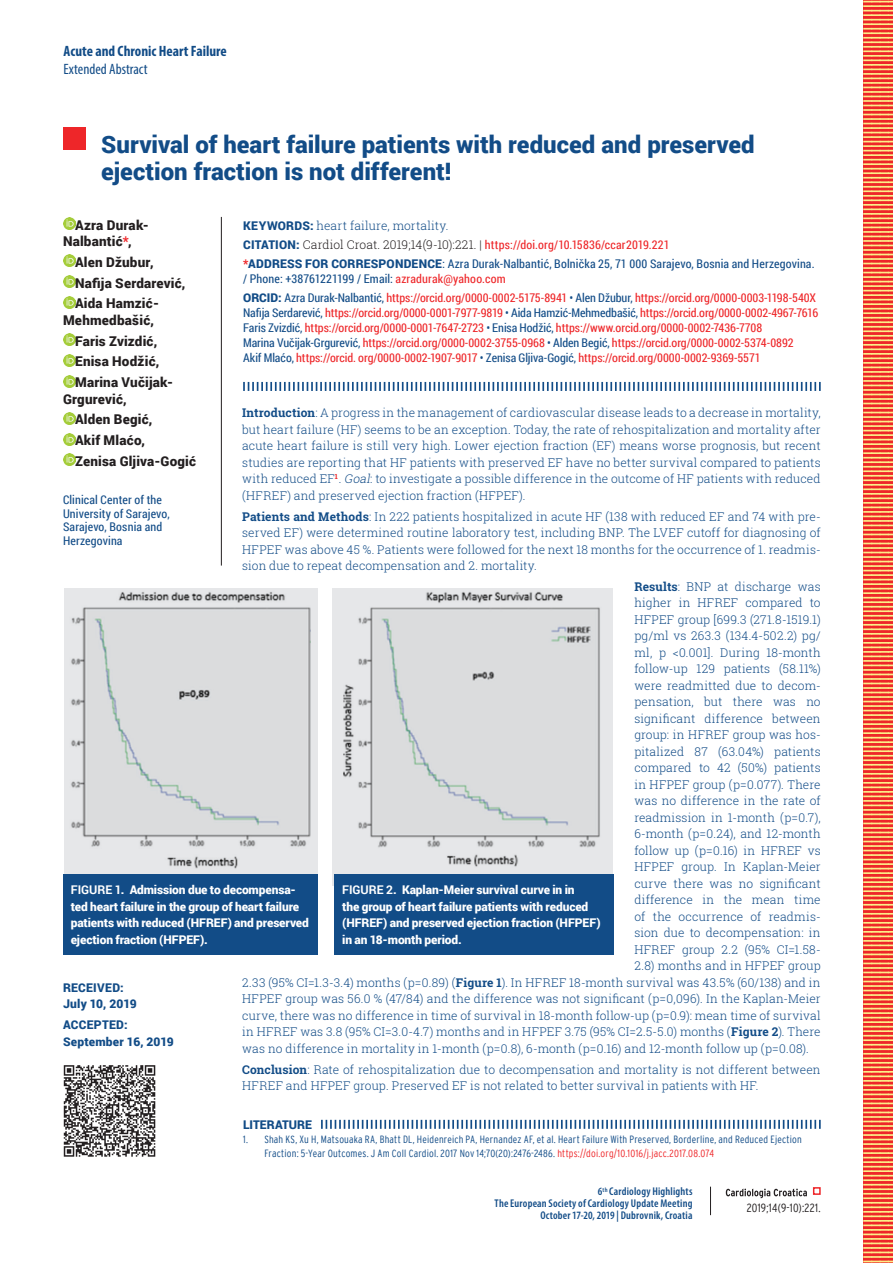
<style>
.page{position:relative;width:893px;height:1263px;background:#fff}
.page>*{position:absolute;margin:0;border:0;box-sizing:border-box;transform-origin:0 0}
.t1{font:900 24px/27px "Roboto";color:#124c87}
.t2{font:700 condensed 15px "Myriad Pro";color:#124c87}
.t3{font:condensed 15px "Myriad Pro";color:#124c87}
.t4{font:900 13.5px/20.7px "Roboto";letter-spacing:.015em;color:#231f20}
.t5{font:300 12px/16.5px "Roboto Slab";letter-spacing:.01em;color:#124c87;text-align:justify}
.t6{font:12px/15px "Roboto Condensed";letter-spacing:-.005em;color:#ee2629}
.t7{font:900 12px/16.5px "Roboto";letter-spacing:-.01em;color:#fff}
.t8{font:12px/13.5px "Roboto Condensed";letter-spacing:.015em;color:#124c87}
.t9{font:12px "Roboto Condensed";letter-spacing:.015em;color:#ee2629}
.t10{font:900 12px/16.5px "Roboto";letter-spacing:.015em;color:#124c87}
.t11{font:300 condensed 12px "Interstate";letter-spacing:.02em;color:#231f20}
.t12{font:600 condensed 11.25px/12px "Myriad Pro";letter-spacing:.015em;color:#124c87;text-align:right}
.t13{font:300 condensed 10.5px/13.5px "Interstate";letter-spacing:.02em;color:#124c87}
.s1{color:#ee2629}
.s2{font-family:"Roboto";font-weight:900}
.s3{font-family:"Roboto";font-weight:900;color:#124c87}
.s4{font-family:"Roboto Slab";font-weight:300;color:#231f20}
.s5{font-family:"Roboto"}
.s6{color:#124c87}
.s7{font-weight:700}
.s8{font-style:italic}
</style>
<div class="page">
<svg style="left:726px;top:1188px;width:81px;height:10px"></svg>
<div style="left:813px;top:1187px;width:8px;height:8px;border:2px solid #ee2629"></div>
<svg style="left:710px;top:1187px;width:1px;height:28px"></svg>
<svg style="left:863px;top:0;width:30px;height:1263px;background:#f26e4b"></svg>
<div style="left:64px;top:128px;width:22px;height:22px;background:#ee2629"></div>
<svg style="left:63px;top:217px;width:12px;height:13px"></svg>
<svg style="left:63px;top:255px;width:12px;height:12px"></svg>
<svg style="left:63px;top:275px;width:12px;height:13px"></svg>
<svg style="left:63px;top:296px;width:12px;height:12px"></svg>
<svg style="left:63px;top:333px;width:12px;height:13px"></svg>
<svg style="left:63px;top:354px;width:12px;height:12px"></svg>
<svg style="left:63px;top:375px;width:12px;height:12px"></svg>
<svg style="left:63px;top:412px;width:12px;height:12px"></svg>
<svg style="left:63px;top:433px;width:12px;height:12px"></svg>
<svg style="left:63px;top:454px;width:12px;height:12px"></svg>
<hr style="left:221px;top:217px;width:1px;height:349px;background:#231f20">
<svg style="left:243px;top:382px;width:578px;height:9px"></svg>
<svg style="left:321px;top:1120px;width:500px;height:9px"></svg>
<div style="left:64px;top:588px;width:253px;height:298px;background:#e6e7e9"></div>
<img style="left:71px;top:592px;width:239px;height:277px">
<div style="left:332px;top:588px;width:281px;height:298px;background:#e6e7e9"></div>
<img style="left:343px;top:591px;width:257px;height:276px">
<div style="left:64px;top:874px;width:254px;height:80px;background:#124c87"></div>
<div style="left:334px;top:874px;width:279px;height:80px;background:#124c87"></div>
<svg style="left:64px;top:1065px;width:91px;height:92px"></svg>
<p class="t2" style="left:64px;top:42px;width:165px">Acute and Chronic Heart Failure</p>
<p class="t3" style="left:64px;top:60px;width:85px">Extended Abstract</p>
<h1 class="t1" style="left:101px;top:130px;width:655px">Survival of heart failure patients with reduced and preserved ejection fraction is not different!</h1>
<p class="t4" style="left:63px;top:216px;width:87px;line-height:16.5px;text-indent:12px">Azra Durak-<br>Nalbantić<span class="s1">*</span>,</p>
<p class="t4" style="left:75px;top:251px;width:112px">Alen Džubur,<br>Nafija Serdarević,<br>Aida Hamzić-</p>
<p class="t4" style="left:75px;top:309px;width:100px;text-indent:-12px">Mehmedbašić,<br>Faris Zvizdić,<br>Enisa Hodžić,<br>Marina Vučijak-</p>
<p class="t4" style="left:75px;top:388px;width:123px;text-indent:-12px">Grgurević,<br>Alden Begić,<br>Akif Mlaćo,<br>Zenisa Gljiva-Gogić</p>
<p class="t8" style="left:63px;top:493px;width:108px">Clinical Center of the<br>University of Sarajevo,<br>Sarajevo, Bosnia and<br>Herzegovina</p>
<p class="t5" style="left:243px;top:217px;width:207px"><span class="s2">KEYWORDS:</span> heart failure, mortality.</p>
<p class="t9" style="left:243px;top:236px;width:428px"><span class="s3">CITATION:</span> <span class="s4">Cardiol Croat. 2019;14(9-10):221. |</span> https://doi.org/10.15836/ccar2019.221</p>
<p class="t10" style="left:243px;top:255px;width:106px"><span class="s1">*</span>Address for corr</p>
<p class="t8" style="left:243px;top:256px;width:573px;line-height:15px;text-indent:121px"><span class="s2">espondence</span><span class="s5">:</span> Azra Durak-Nalbantić, Bolnička 25, 71 000 Sarajevo, Bosnia and Herzegovina. / Phone: +38761221199 / Email: <span class="s1">azradurak@yahoo.com</span></p>
<p class="t6" style="left:243px;top:290px;width:576px"><span class="s3">ORCID:</span> <span class="s6">Azra Durak-Nalbantić,</span> https://orcid.org/0000-0002-5175-8941 <span class="s6">• Alen Džubur,</span> https://orcid.org/0000-0003-1198-540X <span class="s6">Nafija Serdarević,</span> https://orcid.org/0000-0001-7977-9819 <span class="s6">• Aida Hamzić-Mehmedbašić,</span> https://orcid.org/0000-0002-4967-7616<br><span class="s6">Faris Zvizdić,</span> https://orcid.org/0000-0001-7647-2723 <span class="s6">• Enisa Hodžić,</span> https://www.orcid.org/0000-0002-7436-7708<br><span class="s6">Marina Vučijak-Grgurević,</span> https://orcid.org/0000-0002-3755-0968 <span class="s6">• Alden Begić,</span> https://orcid.org/0000-0002-5374-0892<br><span class="s6">Akif Mlaćo,</span> https://orcid. org/0000-0002-1907-9017 <span class="s6">• Zenisa Gljiva-Gogić,</span> https://orcid.org/0000-0002-9369-5571</p>
<p class="t5" style="left:242px;top:404px;width:580px"><span class="s7">Introduction</span>: A progress in the management of cardiovascular disease leads to a decrease in mortality, but heart failure (HF) seems to be an exception. Today, the rate of rehospitalization and mortality after acute heart failure is still very high. Lower ejection fraction (EF) means worse prognosis, but recent studies are reporting that HF patients with preserved EF have no better survival compared to patients with reduced EF<sup>1</sup>. <span class="s8">Goal</span>: to investigate a possible difference in the outcome of HF patients with reduced (HFREF) and preserved ejection fraction (HFPEF).</p>
<p class="t5" style="left:242px;top:508px;width:580px"><span class="s7">Patients and Methods</span>: In 222 patients hospitalized in acute HF (138 with reduced EF and 74 with pre&shy;served EF) were determined routine laboratory test, including BNP. The LVEF cutoff for diagnosing of HFPEF was above 45 %. Patients were followed for the next 18 months for the occurrence of 1. readmis&shy;sion due to repeat decompensation and 2. mortality.</p>
<p class="t5" style="left:634px;top:578px;width:188px"><span class="s7">Results</span>: BNP at discharge was</p>
<p class="t5" style="left:634px;top:594px;width:188px">higher in HFREF compared to</p>
<p class="t5" style="left:634px;top:611px;width:188px">HFPEF group [699.3 (271.8-1519.1)</p>
<p class="t5" style="left:634px;top:627px;width:188px">pg/ml vs 263.3 (134.4-502.2) pg/</p>
<p class="t5" style="left:634px;top:644px;width:188px">ml, p &lt;0.001]. During 18-month</p>
<p class="t5" style="left:634px;top:660px;width:188px">follow-up 129 patients (58.11%)</p>
<p class="t5" style="left:634px;top:677px;width:188px">were readmitted due to decom-</p>
<p class="t5" style="left:634px;top:693px;width:188px">pensation, but there was no</p>
<p class="t5" style="left:634px;top:710px;width:188px">significant difference between</p>
<p class="t5" style="left:634px;top:726px;width:188px">group: in HFREF group was hos-</p>
<p class="t5" style="left:634px;top:743px;width:188px">pitalized 87 (63.04%) patients</p>
<p class="t5" style="left:634px;top:759px;width:188px">compared to 42 (50%) patients</p>
<p class="t5" style="left:634px;top:776px;width:188px">in HFPEF group (p=0.077). There</p>
<p class="t5" style="left:634px;top:792px;width:188px">was no difference in the rate of</p>
<p class="t5" style="left:634px;top:809px;width:188px">readmission in 1-month (p=0.7),</p>
<p class="t5" style="left:634px;top:825px;width:188px">6-month (p=0.24), and 12-month</p>
<p class="t5" style="left:634px;top:842px;width:188px">follow up (p=0.16) in HFREF vs</p>
<p class="t5" style="left:634px;top:858px;width:188px">HFPEF group. In Kaplan-Meier</p>
<p class="t5" style="left:634px;top:875px;width:188px">curve there was no significant</p>
<p class="t5" style="left:634px;top:891px;width:188px">difference in the mean time</p>
<p class="t5" style="left:634px;top:908px;width:188px">of the occurrence of readmis-</p>
<p class="t5" style="left:634px;top:924px;width:188px">sion due to decompensation: in</p>
<p class="t5" style="left:634px;top:941px;width:188px">HFREF group 2.2 (95% CI=1.58-</p>
<p class="t5" style="left:634px;top:957px;width:188px">2.8) months and in HFPEF group</p>
<p class="t5" style="left:242px;top:974px;width:580px">2.33 (95% CI=1.3-3.4) months (p=0.89) (<span class="s7">Figure 1</span>). In HFREF 18-month survival was 43.5% (60/138) and in</p>
<p class="t5" style="left:242px;top:990px;width:580px">HFPEF group was 56.0 % (47/84) and the difference was not significant (p=0,096). In the Kaplan-Meier</p>
<p class="t5" style="left:242px;top:1007px;width:580px">curve, there was no difference in time of survival in 18-month follow-up (p=0.9): mean time of survival</p>
<p class="t5" style="left:242px;top:1023px;width:580px">in HFREF was 3.8 (95% CI=3.0-4.7) months and in HFPEF 3.75 (95% CI=2.5-5.0) months (<span class="s7">Figure 2</span>). There</p>
<p class="t5" style="left:242px;top:1040px;width:568px">was no difference in mortality in 1-month (p=0.8), 6-month (p=0.16) and 12-month follow up (p=0.08).</p>
<p class="t5" style="left:242px;top:1061px;width:580px"><span class="s7">Conclusion</span>: Rate of rehospitalization due to decompensation and mortality is not different between<br>HFREF and HFPEF group. Preserved EF is not related to better survival in patients with HF.</p>
<p class="t7" style="left:71px;top:881px;width:240px"><span class="s7">FIGURE 1</span>. Admission due to decompensa&shy;ted heart failure in the group of heart failure patients with reduced (HFREF) and preserved ejection fraction (HFPEF</p>
<p class="t7" style="left:342px;top:881px;width:248px"><span class="s7">FIGURE 2</span>. Kaplan-Meier survival curve in in the group of heart failure patients with reduced (HFREF) and preserved ejection fraction (HFPEF</p>
<p class="t7" style="left:596px;top:914px;width:6px">)</p>
<p class="t7" style="left:200px;top:930px;width:9px">).</p>
<p class="t7" style="left:342px;top:930px;width:121px">in an 18-month period.</p>
<p class="t10" style="left:63px;top:979px;width:75px">Received:<br>July 10, 2019</p>
<p class="t10" style="left:63px;top:1016px;width:112px">Accepted:<br>September 16, 2019</p>
<p class="t10" style="left:243px;top:1116px;width:69px">LITERATURE</p>
<p class="t13" style="left:264px;top:1133px;width:539px;text-indent:-21px">1. Shah KS, Xu H, Matsouaka RA, Bhatt DL, Heidenreich PA, Hernandez AF, et al. Heart Failure With Preserved, Borderline, and Reduced Ejection<br>Fraction: 5-Year Outcomes. J Am Coll Cardiol. 2017 Nov 14;70(20):2476-2486. <span class="s1">https://doi.org/10.1016/j.jacc.2017.08.074</span></p>
<p class="t12" style="left:495px;top:1186px;width:199px">6<sup>th</sup> Cardiology Highlights<br>The European Society of Cardiology Update Meeting<br>October 17-20, 2019 | Dubrovnik, Croatia</p>
<p class="t11" style="left:747px;top:1201px;width:75px">2019;14(9-10):221.</p>
</div>
